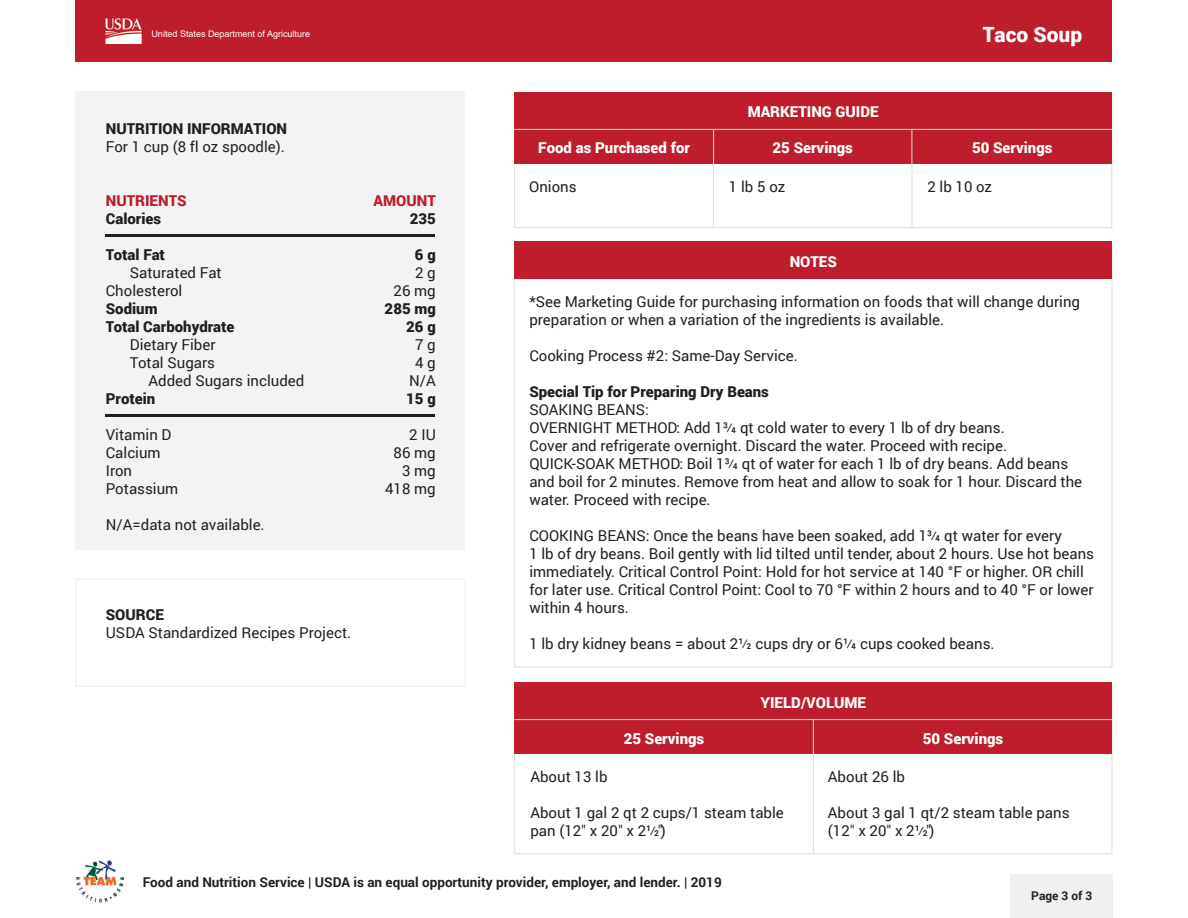
<style>
.page{position:relative;width:1188px;height:918px;background:#fff}
.page>*{position:absolute;margin:0;border:0;box-sizing:border-box;transform-origin:0 0}
.t1{font:900 21px "Roboto";color:#fff}
.t2{font:15px/18px "Roboto";color:#231f20}
.t3{font:900 15px "Roboto";color:#231f20}
.t4{font:900 15px "Roboto";color:#fff}
.t5{font:900 15px "Roboto";color:#be1d2c}
.t6{font:700 13.5px "Roboto";color:#231f20}
.t7{font:700 12px "Roboto";color:#231f20}
.t8{font:9px "Arial";color:#fff}
.s1{font-family:"Roboto Condensed"}
</style>
<div class="page">
<div style="left:1011px;top:874px;width:102px;height:44px;background:#eff0f0"></div>
<div style="left:76px;top:0;width:1036px;height:61px;background:#be1d2c"></div>
<img style="left:106px;top:19px;width:35px;height:24px">
<svg style="left:514px;top:685px;width:599px;height:170px"></svg>
<svg style="left:514px;top:243px;width:599px;height:425px"></svg>
<div style="left:76px;top:92px;width:389px;height:458px;background:#f3f3f5"></div>
<div style="left:75px;top:578px;width:391px;height:109px;border:2px solid #f3f3f5"></div>
<hr style="left:105px;top:234px;width:330px;height:3px;background:#231f20">
<hr style="left:105px;top:414px;width:330px;height:3px;background:#231f20">
<svg style="left:514px;top:93px;width:599px;height:135px"></svg>
<div style="left:514px;top:92px;width:598px;height:72px;background:#be1d2c"></div>
<hr style="left:713px;top:129px;width:1px;height:99px;background:#dddddb">
<hr style="left:912px;top:129px;width:1px;height:99px;background:#dddddb">
<hr style="left:514px;top:129px;width:598px;height:1px;background:#dddddb">
<div style="left:514px;top:241px;width:598px;height:38px;background:#be1d2c"></div>
<div style="left:514px;top:682px;width:598px;height:72px;background:#be1d2c"></div>
<hr style="left:813px;top:720px;width:1px;height:134px;background:#dddddb">
<hr style="left:514px;top:719px;width:598px;height:1px;background:#dddddb">
<img style="left:75px;top:860px;width:50px;height:43px">
<p class="t8" style="left:152px;top:27px;width:160px">United States Department of Agriculture</p>
<h1 class="t1" style="left:983px;top:19px;width:101px">Taco Soup</h1>
<h2 class="t3" style="left:106px;top:118px;width:183px">NUTRITION INFORMATION</h2>
<p class="t2" style="left:106px;top:137px;width:181px">For 1 cup (8 fl oz spoodle).</p>
<p class="t5" style="left:106px;top:190px;width:82px">NUTRIENTS</p>
<p class="t3" style="left:106px;top:208px;width:57px">Calories</p>
<p class="t3" style="left:410px;top:208px;width:28px">235</p>
<p class="t3" style="left:106px;top:244px;width:61px">Total Fat</p>
<p class="t3" style="left:415px;top:244px;width:22px">6g</p>
<p class="t2" style="left:130px;top:263px;width:93px">Saturated Fat</p>
<p class="t2" style="left:415px;top:263px;width:22px">2 g</p>
<p class="t2" style="left:106px;top:281px;width:78px">Cholesterol</p>
<p class="t2" style="left:394px;top:281px;width:44px">26 mg</p>
<p class="t3" style="left:106px;top:298px;width:53px">Sodium</p>
<p class="t3" style="left:385px;top:298px;width:53px">285 mg</p>
<p class="t3" style="left:106px;top:316px;width:130px">Total Carbohydrate</p>
<p class="t3" style="left:406px;top:316px;width:31px">26 g</p>
<p class="t2" style="left:130px;top:335px;width:87px">Dietary Fiber</p>
<p class="t2" style="left:415px;top:335px;width:22px">7 g</p>
<p class="t2" style="left:130px;top:353px;width:87px">Total Sugars</p>
<p class="t2" style="left:415px;top:353px;width:22px">4 g</p>
<p class="t2" style="left:148px;top:371px;width:157px">Added Sugars included</p>
<p class="t2" style="left:409px;top:371px;width:28px">N/A</p>
<p class="t3" style="left:106px;top:388px;width:51px">Protein</p>
<p class="t3" style="left:406px;top:388px;width:31px">15 g</p>
<p class="t2" style="left:106px;top:425px;width:67px">Vitamin D</p>
<p class="t2" style="left:409px;top:425px;width:28px">2 IU</p>
<p class="t2" style="left:106px;top:443px;width:56px">Calcium</p>
<p class="t2" style="left:394px;top:443px;width:44px">86 mg</p>
<p class="t2" style="left:106px;top:461px;width:28px">Iron</p>
<p class="t2" style="left:402px;top:461px;width:35px">3 mg</p>
<p class="t2" style="left:106px;top:479px;width:74px">Potassium</p>
<p class="t2" style="left:385px;top:479px;width:52px">418 mg</p>
<p class="t5" style="left:374px;top:190px;width:64px">AMOUNT</p>
<p class="t2" style="left:106px;top:515px;width:160px">N/A=data not available.</p>
<h3 class="t3" style="left:106px;top:604px;width:60px">SOURCE</h3>
<p class="t2" style="left:106px;top:623px;width:247px">USDA Standardized Recipes Project.</p>
<h3 class="t4" style="left:748px;top:102px;width:132px">MARKETING GUIDE</h3>
<p class="t4" style="left:538px;top:137px;width:154px">Food as Purchased for</p>
<p class="t4" style="left:773px;top:137px;width:82px">25 Servings</p>
<p class="t4" style="left:972px;top:137px;width:82px">50 Servings</p>
<p class="t2" style="left:529px;top:177px;width:49px">Onions</p>
<p class="t2" style="left:729px;top:177px;width:58px">1 lb 5 oz</p>
<p class="t2" style="left:927px;top:177px;width:66px">2 lb 10 oz</p>
<h3 class="t4" style="left:790px;top:251px;width:49px">NOTES</h3>
<p class="t2" style="left:529px;top:292px;width:552px">*See Marketing Guide for purchasing information on foods that will change during preparation or when a variation of the ingredients is available.</p>
<p class="t2" style="left:529px;top:346px;width:270px">Cooking Process #2: Same-Day Service.</p>
<h4 class="t3" style="left:529px;top:381px;width:241px">Special Tip for Preparing Dry Beans</h4>
<p class="t2" style="left:529px;top:400px;width:554px">SOAKING BEANS:<br>OVERNIGHT METHOD: Add 1<span class="s1">3/4</span> qt cold water to every 1 lb of dry beans.<br>Cover and refrigerate overnight. Discard the water. Proceed with recipe.<br>QUICK-SOAK METHOD: Boil 1<span class="s1">3/4</span> qt of water for each 1 lb of dry beans. Add beans and boil for 2 minutes. Remove from heat and allow to soak for 1 hour. Discard the water. Proceed with recipe.</p>
<p class="t2" style="left:529px;top:526px;width:566px">COOKING BEANS: Once the beans have been soaked, add 1<span class="s1">3/4</span> qt water for every<br>1 lb of dry beans. Boil gently with lid tilted until tender, about 2 hours. Use hot beans immediately. Critical Control Point: Hold for hot service at 140 °F or higher. OR chill for later use. Critical Control Point: Cool to 70 °F within 2 hours and to 40 °F or lower within 4 hours.</p>
<p class="t2" style="left:529px;top:634px;width:467px">1 lb dry kidney beans = about 2<span class="s1">1/2</span> cups dry or 6<span class="s1">1/4</span> cups cooked beans.</p>
<h3 class="t4" style="left:761px;top:692px;width:107px">YIELD/VOLUME</h3>
<p class="t4" style="left:624px;top:728px;width:82px">25 Servings</p>
<p class="t4" style="left:923px;top:728px;width:82px">50 Servings</p>
<p class="t2" style="left:530px;top:767px;width:79px">About 13 lb</p>
<p class="t2" style="left:828px;top:767px;width:79px">About 26 lb</p>
<p class="t2" style="left:530px;top:803px;width:255px">About 1 gal 2 qt 2 cups/1 steam table pan (12<span class="s1">″</span> x 20<span class="s1">″</span> x 2<span class="s1">1/2″</span>)</p>
<p class="t2" style="left:828px;top:803px;width:243px">About 3 gal 1 qt/2 steam table pans (12<span class="s1">″</span> x 20<span class="s1">″</span> x 2<span class="s1">1/2″</span>)</p>
<p class="t6" style="left:143px;top:873px;width:580px">Food and Nutrition Service | USDA is an equal opportunity provider, employer, and lender. | 2019</p>
<p class="t7" style="left:1031px;top:887px;width:63px">Page 3 of 3</p>
</div>
